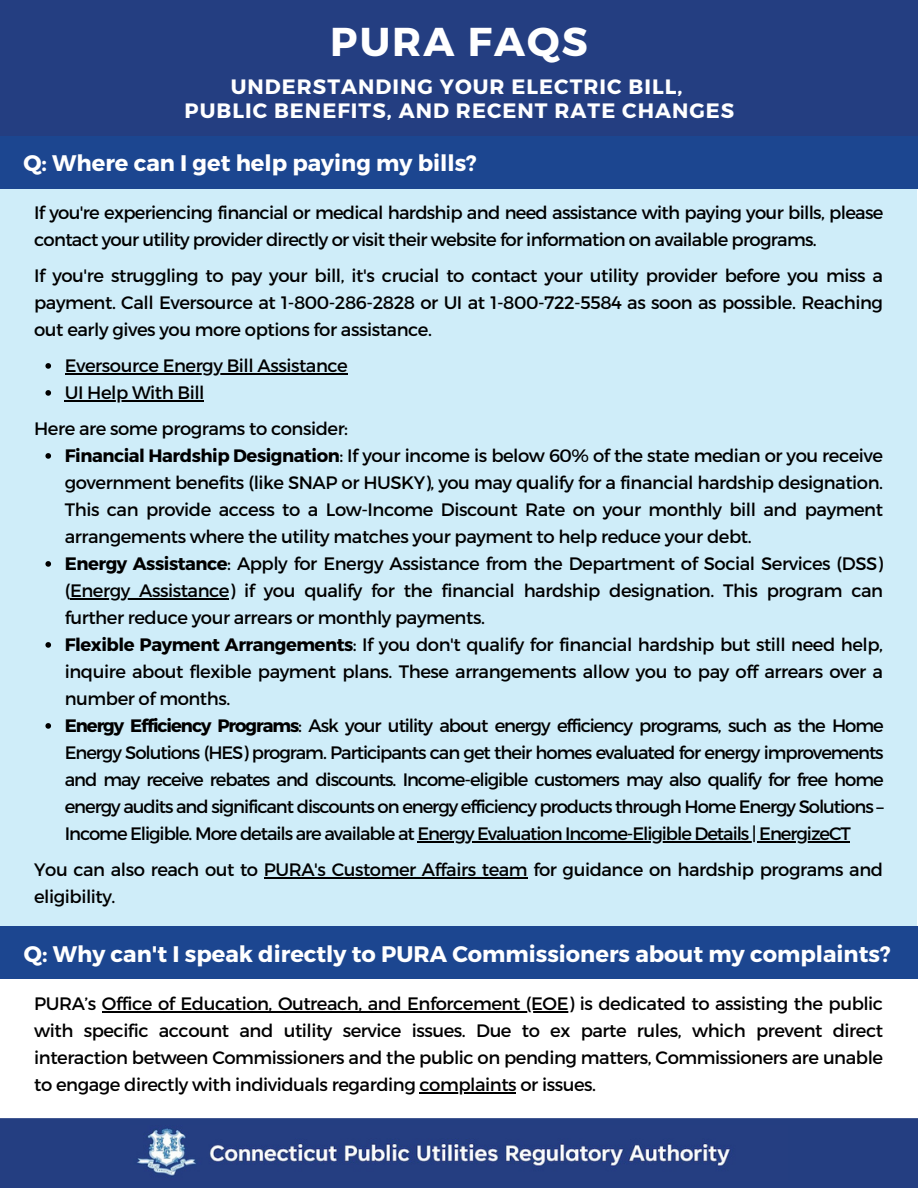
<style>
.page{position:relative;width:918px;height:1188px;background:#fff}
.page>*{position:absolute;margin:0;border:0;box-sizing:border-box;transform-origin:0 0}
.t1{font:700 40.2px "Montserrat";letter-spacing:.05em;color:#fff}
.t2{font:700 22.5px "Montserrat";color:#fff}
.t3{font:700 20.85px/23.7px "Montserrat";letter-spacing:.05em;color:#fff;text-align:center}
.t4{font:18px/27px "Montserrat";letter-spacing:-.025em;color:#000}
.t5{font:18px/27px "Montserrat";letter-spacing:-.06em;color:#000}
.s1{font-weight:700}
</style>
<div class="page">
<div style="left:0;top:1118px;width:918px;height:70px;background:#243e81"></div>
<div style="left:0;top:0;width:918px;height:136px;background:#243e81"></div>
<img style="left:130px;top:1125px;width:657px;height:55px">
<div style="left:0;top:188px;width:917px;height:739px;background:#cfedf9"></div>
<div style="left:0;top:136px;width:918px;height:52px;background:#1c4690"></div>
<svg style="left:45px;top:363px;width:6px;height:6px"></svg>
<hr style="left:65px;top:373px;width:282px;height:1px;background:#000">
<svg style="left:45px;top:390px;width:6px;height:6px"></svg>
<hr style="left:65px;top:400px;width:139px;height:1px;background:#000">
<svg style="left:45px;top:453px;width:6px;height:6px"></svg>
<svg style="left:45px;top:561px;width:6px;height:6px"></svg>
<hr style="left:70px;top:598px;width:159px;height:1px;background:#000">
<svg style="left:45px;top:642px;width:6px;height:6px"></svg>
<svg style="left:45px;top:723px;width:6px;height:6px"></svg>
<hr style="left:417px;top:841px;width:433px;height:1px;background:#000">
<hr style="left:264px;top:877px;width:263px;height:1px;background:#000">
<div style="left:0;top:927px;width:918px;height:52px;background:#1c4690"></div>
<hr style="left:102px;top:1011px;width:472px;height:1px;background:#000">
<hr style="left:420px;top:1092px;width:96px;height:1px;background:#000">
<h2 class="t1" style="left:330px;top:15px;width:259px">PURA FAQS</h2>
<h2 class="t3" style="left:185px;top:74px;width:551px">UNDERSTANDING YOUR ELECTRIC BILL,<br>PUBLIC BENEFITS, AND RECENT RATE CHANGES</h2>
<p class="t2" style="left:23px;top:148px;width:455px">Q: Where can I get help paying my bills?</p>
<p class="t4" style="left:34px;top:198px;width:851px">If you're experiencing financial or medical hardship and need assistance with paying your bills, please contact your utility provider directly or visit their website for information on available programs.</p>
<p class="t4" style="left:34px;top:261px;width:850px;text-align:justify">If you're struggling to pay your bill, it's crucial to contact your utility provider before you miss a payment. Call Eversource at 1-800-286-2828 or UI at 1-800-722-5584 as soon as possible. Reaching out early gives you more options for assistance.</p>
<p class="t4" style="left:65px;top:351px;width:285px">Eversource Energy Bill Assistance</p>
<p class="t4" style="left:65px;top:378px;width:141px">UI Help With Bill</p>
<p class="t4" style="left:34px;top:414px;width:315px">Here are some programs to consider:</p>
<p class="t4" style="left:65px;top:441px;width:820px;text-align:justify"><span class="s1">Financial Hardship Designation</span>: If your income is below 60% of the state median or you receive government benefits (like SNAP or HUSKY), you may qualify for a financial hardship designation.<br>This can provide access to a Low-Income Discount Rate on your monthly bill and payment arrangements where the utility matches your payment to help reduce your debt.</p>
<p class="t4" style="left:65px;top:549px;width:820px"><span class="s1">Energy Assistance</span>: Apply for Energy Assistance from the Department of Social Services (DSS) (Energy Assistance) if you qualify for the financial hardship designation. This program can</p>
<p class="t4" style="left:65px;top:603px;width:820px">further reduce your arrears or monthly payments.<br><span class="s1">Flexible Payment Arrangements</span>: If you don't qualify for financial hardship but still need help, inquire about flexible payment plans. These arrangements allow you to pay off arrears over a</p>
<p class="t5" style="left:65px;top:684px;width:820px">number of months.<br><span class="s1">Energy Efficiency Programs</span>: Ask your utility about energy efficiency programs, such as the Home<br>Energy Solutions (HES) program. Participants can get their homes evaluated for energy improvements</p>
<h2 class="t4" style="left:65px;top:765px;width:820px;text-align:justify">and may receive rebates and discounts. Income-eligible customers may also qualify for free home energy audits and significant discounts on energy efficiency products through Home Energy Solutions – Income Eligible. More details are available at Energy Evaluation Income-Eligible Details | EnergizeCT</h2>
<p class="t4" style="left:34px;top:855px;width:850px">You can also reach out to PURA's Customer Affairs team for guidance on hardship programs and eligibility.</p>
<p class="t2" style="left:24px;top:939px;width:868px">Q: Why can't I speak directly to PURA Commissioners about my complaints?</p>
<p class="t4" style="left:34px;top:989px;width:850px;text-align:justify">PURA’s Office of Education, Outreach, and Enforcement (EOE) is dedicated to assisting the public with specific account and utility service issues. Due to ex parte rules, which prevent direct interaction between Commissioners and the public on pending matters, Commissioners are unable to engage directly with individuals regarding complaints or issues.</p>
</div>
